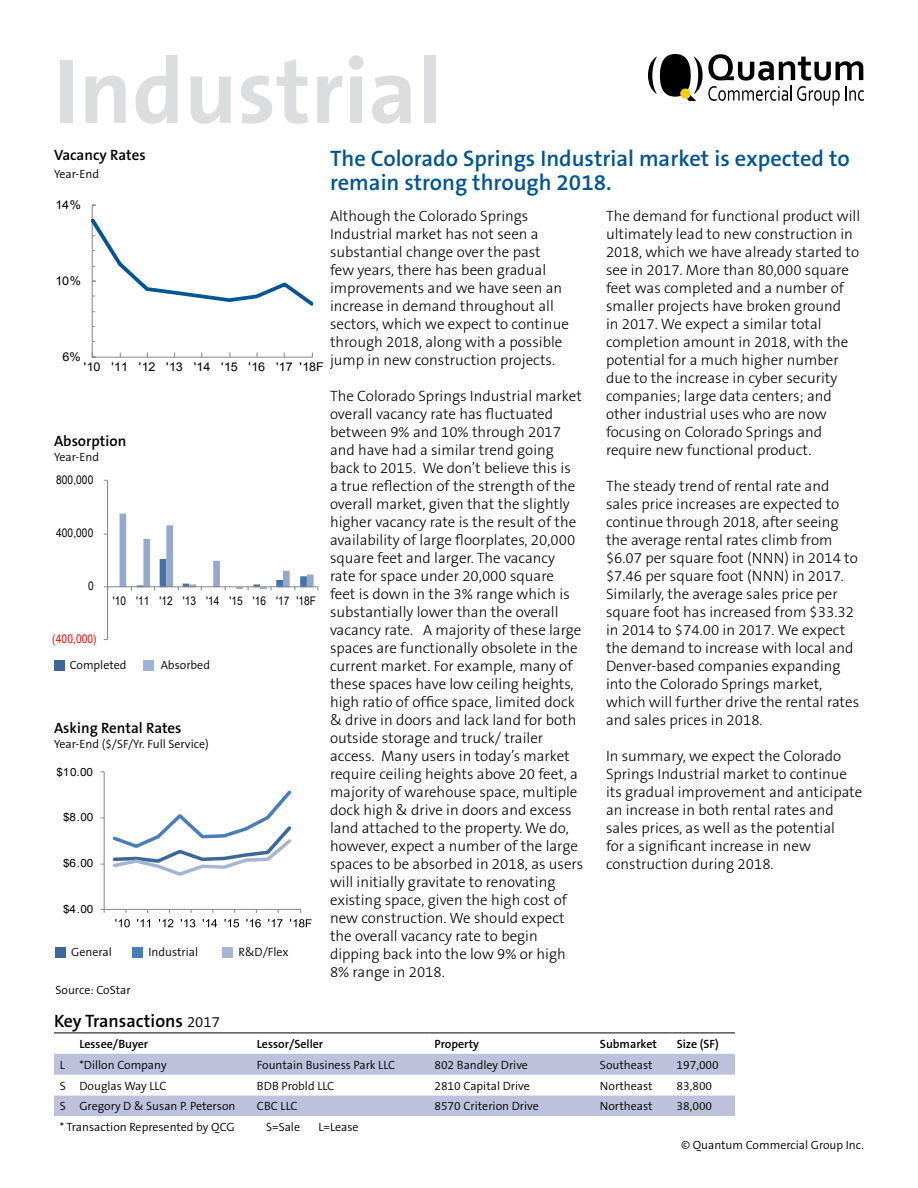
<style>
.page{position:relative;width:918px;height:1188px;background:#fff}
.page>*{position:absolute;margin:0;border:0;box-sizing:border-box;transform-origin:0 0}
.t1{font:700 93px "The Sans B7";color:#dcddde}
.t2{font:600 22.5px/24px "The Sans B6";color:#005596}
.t3{font:600 18px "The Sans B6";color:#000}
.t4{font:300 15px/18px "The Sans B3";color:#000}
.t5{font:600 15px "The Sans B6";color:#000}
.t6{font:300 12px "The Sans B4";color:#000}
.t7{font:600 12px "The Sans B6";color:#000}
.t8{font:12px "Arial";letter-spacing:-.02em;color:#000;scale:1.05 1}
.t9{font:11.85px "Arial Narrow";letter-spacing:.005em;color:#000;scale:1.05 1}
.t10{font:11.85px "Arial Narrow";letter-spacing:.005em;color:#f00;scale:1.05 1}
.t11{font:11.25px "Arial";letter-spacing:-.02em;color:#000;scale:1.04 1}
.s1{font-family:"The Sans B4";font-weight:300;font-size:15px}
</style>
<div class="page">
<svg style="left:648px;top:54px;width:216px;height:52px"></svg>
<svg style="left:54px;top:1054px;width:681px;height:62px"></svg>
<svg style="left:54px;top:1033px;width:19px;height:1px"></svg>
<hr style="left:73px;top:1033px;width:178px;height:1px;background:#000">
<hr style="left:251px;top:1033px;width:177px;height:1px;background:#000">
<hr style="left:428px;top:1033px;width:166px;height:1px;background:#000">
<hr style="left:594px;top:1033px;width:77px;height:1px;background:#000">
<hr style="left:671px;top:1033px;width:64px;height:1px;background:#000">
<div style="left:54px;top:660px;width:11px;height:11px;background:#3d679a"></div>
<div style="left:143px;top:660px;width:10px;height:11px;background:#9eb3d8"></div>
<div style="left:56px;top:947px;width:10px;height:10px;background:#3d679a"></div>
<div style="left:132px;top:947px;width:11px;height:10px;background:#4a7ebb"></div>
<div style="left:222px;top:947px;width:11px;height:10px;background:#a5b5d2"></div>
<hr style="left:107px;top:480px;width:1px;height:160px;background:#868686">
<hr style="left:108px;top:586px;width:210px;height:1px;background:#868686">
<svg style="left:120px;top:514px;width:198px;height:76px"></svg>
<hr style="left:104px;top:772px;width:1px;height:137px;background:#868686">
<hr style="left:104px;top:909px;width:197px;height:1px;background:#868686">
<svg style="left:112px;top:790px;width:180px;height:86px"></svg>
<svg style="left:115px;top:919px;width:15px;height:8px"></svg>
<svg style="left:137px;top:919px;width:13px;height:8px"></svg>
<svg style="left:159px;top:919px;width:14px;height:8px"></svg>
<svg style="left:181px;top:919px;width:14px;height:8px"></svg>
<svg style="left:203px;top:919px;width:14px;height:8px"></svg>
<svg style="left:224px;top:919px;width:15px;height:8px"></svg>
<svg style="left:246px;top:919px;width:15px;height:8px"></svg>
<svg style="left:268px;top:919px;width:15px;height:8px"></svg>
<svg style="left:290px;top:919px;width:22px;height:9px"></svg>
<hr style="left:92px;top:205px;width:1px;height:152px;background:#868686">
<hr style="left:92px;top:357px;width:220px;height:1px;background:#868686">
<svg style="left:92px;top:215px;width:221px;height:97px"></svg>
<h1 class="t1" style="left:54px;top:41px;width:389px">Industrial</h1>
<h2 class="t2" style="left:330px;top:147px;width:521px">The Colorado Springs Industrial market is expected to remain strong through 2018.</h2>
<p class="t4" style="left:330px;top:207px;width:240px">Although the Colorado Springs Industrial market has not seen a substantial change over the past<br>few years, there has been gradual improvements and we have seen an increase in demand throughout all sectors, which we expect to continue through 2018, along with a possible jump in new construction projects.</p>
<p class="t4" style="left:330px;top:387px;width:255px">The Colorado Springs Industrial market overall vacancy rate has fluctuated between 9% and 10% through 2017 and have had a similar trend going back to 2015. We don’t believe this is<br>a true reflection of the strength of the overall market, given that the slightly higher vacancy rate is the result of the availability of large floorplates, 20,000 square feet and larger. The vacancy rate for space under 20,000 square<br>feet is down in the 3% range which is substantially lower than the overall vacancy rate. A majority of these large spaces are functionally obsolete in the current market. For example, many of these spaces have low ceiling heights, high ratio of office space, limited dock &amp; drive in doors and lack land for both outside storage and truck/ trailer access. Many users in today’s market require ceiling heights above 20 feet, a majority of warehouse space, multiple dock high &amp; drive in doors and excess land attached to the property. We do, however, expect a number of the large spaces to be absorbed in 2018, as users will initially gravitate to renovating existing space, given the high cost of new construction. We should expect the overall vacancy rate to begin dipping back into the low 9% or high 8% range in 2018.</p>
<p class="t5" style="left:54px;top:147px;width:93px">Vacancy Rates</p>
<p class="t6" style="left:54px;top:168px;width:47px">Year-End</p>
<p class="t8" style="left:55px;top:197px;width:26px">14%</p>
<p class="t4" style="left:606px;top:207px;width:256px">The demand for functional product will ultimately lead to new construction in 2018, which we have already started to see in 2017. More than 80,000 square feet was completed and a number of smaller projects have broken ground<br>in 2017. We expect a similar total completion amount in 2018, with the potential for a much higher number due to the increase in cyber security companies; large data centers; and other industrial uses who are now focusing on Colorado Springs and require new functional product.</p>
<p class="t4" style="left:606px;top:477px;width:255px">The steady trend of rental rate and sales price increases are expected to continue through 2018, after seeing the average rental rates climb from $6.07 per square foot (NNN) in 2014 to $7.46 per square foot (NNN) in 2017.<br>Similarly, the average sales price per square foot has increased from $33.32 in 2014 to $74.00 in 2017. We expect the demand to increase with local and Denver-based companies expanding into the Colorado Springs market, which will further drive the rental rates and sales prices in 2018.</p>
<p class="t4" style="left:606px;top:747px;width:258px">In summary, we expect the Colorado Springs Industrial market to continue its gradual improvement and anticipate an increase in both rental rates and sales prices, as well as the potential<br>for a significant increase in new construction during 2018.</p>
<p class="t8" style="left:55px;top:273px;width:26px">10%</p>
<p class="t8" style="left:63px;top:348px;width:19px">6%</p>
<p class="t8" style="left:84px;top:359px;width:230px">'10 '11 '12 '13 '14 '15 '16 '17 '18F</p>
<p class="t5" style="left:54px;top:433px;width:74px">Absorption</p>
<p class="t6" style="left:54px;top:450px;width:47px">Year-End</p>
<p class="t9" style="left:56px;top:471px;width:37px">800,000</p>
<p class="t9" style="left:56px;top:525px;width:37px">400,000</p>
<p class="t9" style="left:88px;top:578px;width:7px">0</p>
<p class="t9" style="left:113px;top:592px;width:195px">'10 '11 '12 '13 '14 '15 '16 '17 '18F</p>
<p class="t10" style="left:52px;top:631px;width:44px">(400,000)</p>
<p class="t6" style="left:70px;top:658px;width:58px">Completed</p>
<p class="t6" style="left:161px;top:658px;width:51px">Absorbed</p>
<p class="t5" style="left:54px;top:720px;width:129px">Asking Rental Rates</p>
<p class="t6" style="left:54px;top:737px;width:156px">Year-End ($/SF/Yr. Full Service)</p>
<p class="t11" style="left:56px;top:764px;width:37px">$10.00</p>
<p class="t11" style="left:63px;top:810px;width:30px">$8.00</p>
<p class="t11" style="left:63px;top:856px;width:30px">$6.00</p>
<p class="t11" style="left:63px;top:902px;width:30px">$4.00</p>
<p class="t6" style="left:71px;top:945px;width:42px">General</p>
<p class="t6" style="left:148px;top:945px;width:51px">Industrial</p>
<p class="t6" style="left:238px;top:945px;width:52px">R&amp;D/Flex</p>
<p class="t6" style="left:56px;top:984px;width:77px">Source: CoStar</p>
<p class="t3" style="left:54px;top:1011px;width:168px">Key Transactions <span class="s1">2017</span></p>
<p class="t7" style="left:79px;top:1037px;width:70px">Lessee/Buyer</p>
<p class="t7" style="left:257px;top:1037px;width:68px">Lessor/Seller</p>
<p class="t7" style="left:434px;top:1037px;width:46px">Property</p>
<p class="t7" style="left:600px;top:1037px;width:59px">Submarket</p>
<p class="t7" style="left:677px;top:1037px;width:44px">Size (SF)</p>
<p class="t6" style="left:60px;top:1058px;width:108px">L *Dillon Company</p>
<p class="t6" style="left:257px;top:1058px;width:140px">Fountain Business Park LLC</p>
<p class="t6" style="left:434px;top:1058px;width:95px">802 Bandley Drive</p>
<p class="t6" style="left:600px;top:1058px;width:54px">Southeast</p>
<p class="t6" style="left:677px;top:1058px;width:44px">197,000</p>
<p class="t6" style="left:60px;top:1079px;width:108px">S Douglas Way LLC</p>
<p class="t6" style="left:257px;top:1079px;width:79px">BDB Probld LLC</p>
<p class="t6" style="left:434px;top:1079px;width:97px">2810 Capital Drive</p>
<p class="t6" style="left:600px;top:1079px;width:54px">Northeast</p>
<p class="t6" style="left:677px;top:1079px;width:37px">83,800</p>
<p class="t6" style="left:60px;top:1100px;width:177px">S Gregory D &amp; Susan P. Peterson</p>
<p class="t6" style="left:257px;top:1100px;width:42px">CBC LLC</p>
<p class="t6" style="left:434px;top:1100px;width:106px">8570 Criterion Drive</p>
<p class="t6" style="left:600px;top:1100px;width:54px">Northeast</p>
<p class="t6" style="left:677px;top:1100px;width:37px">38,000</p>
<p class="t6" style="left:60px;top:1121px;width:176px">* Transaction Represented by QCG</p>
<p class="t6" style="left:266px;top:1121px;width:36px">S=Sale</p>
<p class="t6" style="left:318px;top:1121px;width:42px">L=Lease</p>
<p class="t6" style="left:681px;top:1139px;width:184px">© Quantum Commercial Group Inc.</p>
</div>
